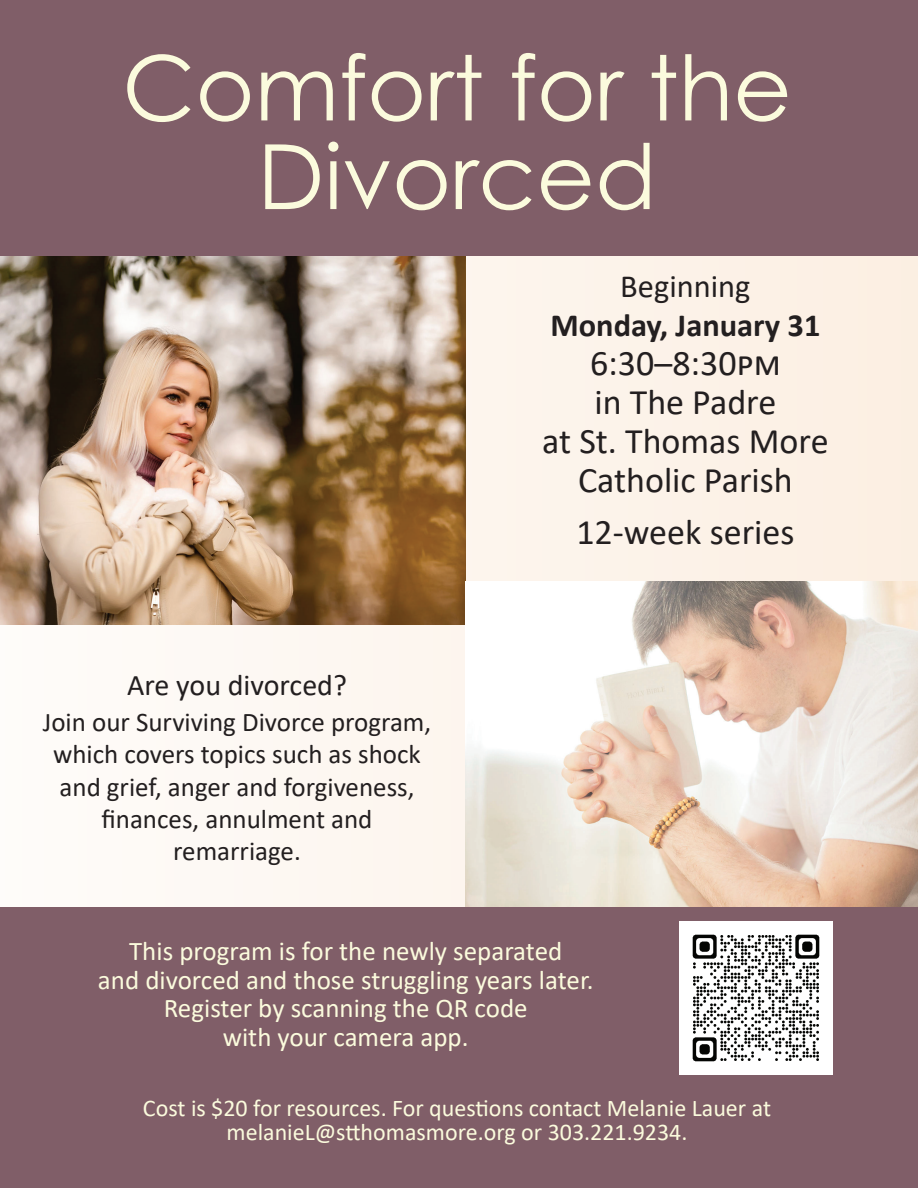
<style>
.page{position:relative;width:918px;height:1188px;background:#fff}
.page>*{position:absolute;margin:0;border:0;box-sizing:border-box;transform-origin:0 0}
.t1{font:90px/88.7px "Century Gothic";color:#fbfbdd;text-align:center}
.t2{font:36px/39px "Calibri";color:#231f20;text-align:center}
.t3{font:700 32.4px "Calibri";color:#231f20}
.t4{font:32.4px "Calibri";color:#231f20}
.t5{font:30px "Calibri";color:#231f20}
.t6{font:27px/32.4px "Calibri";color:#231f20;text-align:center}
.t7{font:27px/28.7px "Calibri";color:#fbfbdd;text-align:center}
.t8{font:24px/23.9px "Calibri";color:#fbfbdd;text-align:center}
</style>
<div class="page">
<div style="left:0;top:245px;width:918px;height:670px;background:#fdf5ed"></div>
<img style="left:0;top:255px;width:465px;height:369px">
<div style="left:0;top:0;width:918px;height:255px;background:#805e68"></div>
<div style="left:0;top:908px;width:918px;height:280px;background:#805e68"></div>
<img style="left:679px;top:922px;width:153px;height:153px">
<img style="left:465px;top:582px;width:453px;height:325px">
<h1 class="t1" style="left:122px;top:42px;width:671px">Comfort for the<br>Divorced</h1>
<p class="t5" style="left:127px;top:664px;width:221px">Are you divorced?</p>
<p class="t6" style="left:43px;top:705px;width:390px">Join our Surviving Divorce program, which covers topics such as shock and grief, anger and forgiveness, finances, annulment and remarriage.</p>
<p class="t4" style="left:620px;top:264px;width:132px">Beginning</p>
<p class="t3" style="left:551px;top:302px;width:271px">Monday, January 31</p>
<h2 class="t2" style="left:542px;top:342px;width:288px">6:30–8:30pm<br>in The Padre<br>at St. Thomas More<br>Catholic Parish</h2>
<h2 class="t2" style="left:576px;top:512px;width:220px">12-week series</h2>
<p class="t7" style="left:98px;top:936px;width:497px">This program is for the newly separated<br>and divorced and those struggling years later.<br>Register by scanning the QR code<br>with your camera app.</p>
<p class="t8" style="left:143px;top:1096px;width:630px">Cost is $20 for resources. For questions contact Melanie Lauer at melanieL@stthomasmore.org or 303.221.9234.</p>
</div>
